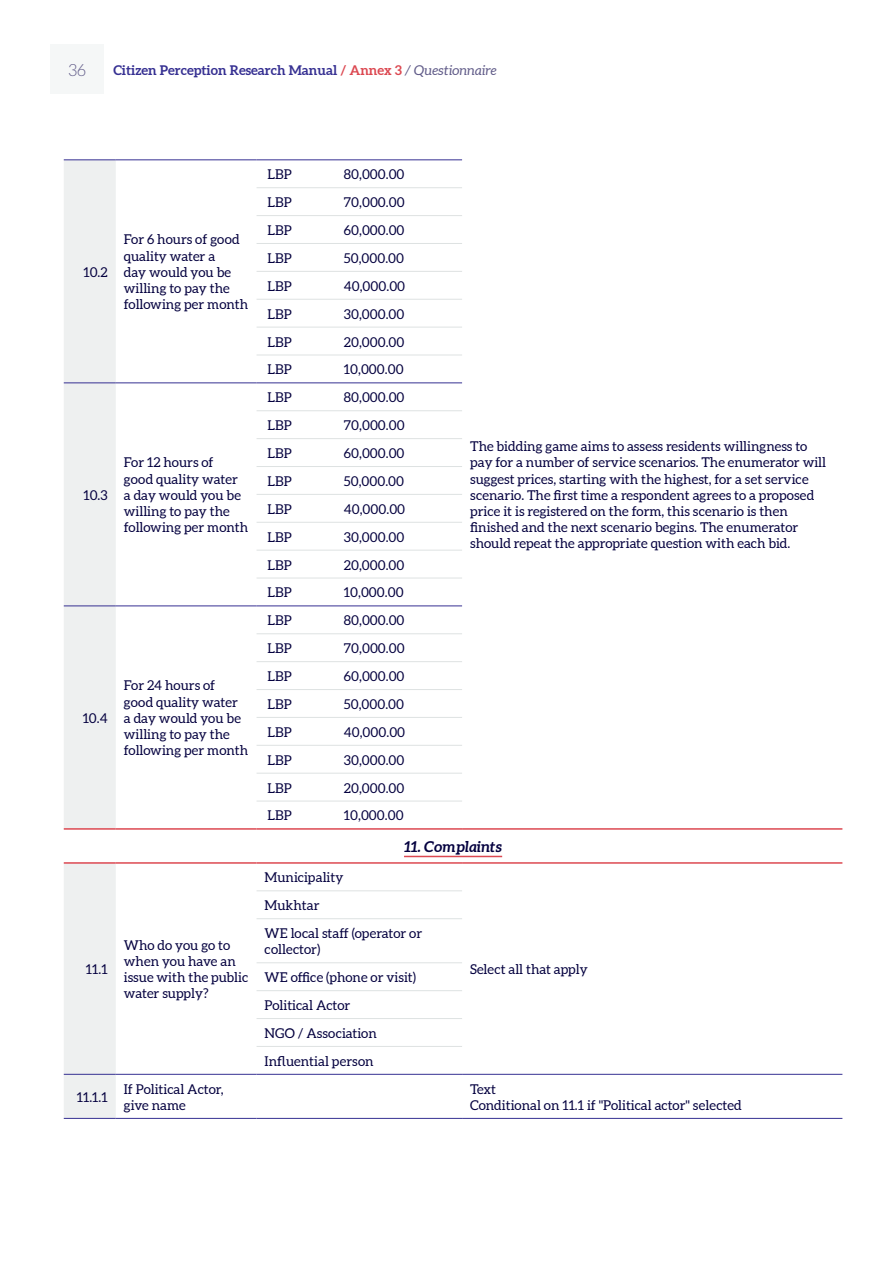
<style>
.page{position:relative;width:893px;height:1263px;background:#fff}
.page>*{position:absolute;margin:0;border:0;box-sizing:border-box;transform-origin:0 0}
.t1{font:300 16.5px "Aleo";color:#615c89}
.t2{font:italic 700 15px "Aleo";color:#04003f}
.t3{font:13.5px/16.2px "Aleo";color:#04003f}
.t4{font:700 13.5px "Aleo";color:#363092}
.s1{color:#dc4851}
.s2{font-weight:400;font-style:italic;color:#615c89}
</style>
<div class="page">
<div style="left:64px;top:160px;width:52px;height:958px;background:#eef0f0"></div>
<hr style="left:257px;top:187px;width:205px;height:1px;background:#dee2e2">
<hr style="left:257px;top:215px;width:205px;height:1px;background:#dee2e2">
<hr style="left:257px;top:243px;width:205px;height:1px;background:#dee2e2">
<hr style="left:257px;top:271px;width:205px;height:1px;background:#dee2e2">
<hr style="left:257px;top:299px;width:205px;height:1px;background:#dee2e2">
<hr style="left:257px;top:327px;width:205px;height:1px;background:#dee2e2">
<hr style="left:257px;top:355px;width:205px;height:1px;background:#dee2e2">
<hr style="left:257px;top:410px;width:205px;height:1px;background:#dee2e2">
<hr style="left:257px;top:438px;width:205px;height:1px;background:#dee2e2">
<hr style="left:257px;top:466px;width:205px;height:1px;background:#dee2e2">
<hr style="left:257px;top:494px;width:205px;height:1px;background:#dee2e2">
<hr style="left:257px;top:522px;width:205px;height:1px;background:#dee2e2">
<hr style="left:257px;top:550px;width:205px;height:1px;background:#dee2e2">
<hr style="left:257px;top:578px;width:205px;height:1px;background:#dee2e2">
<hr style="left:257px;top:633px;width:205px;height:1px;background:#dee2e2">
<hr style="left:257px;top:661px;width:205px;height:1px;background:#dee2e2">
<hr style="left:257px;top:689px;width:205px;height:1px;background:#dee2e2">
<hr style="left:257px;top:717px;width:205px;height:1px;background:#dee2e2">
<hr style="left:257px;top:745px;width:205px;height:1px;background:#dee2e2">
<hr style="left:257px;top:773px;width:205px;height:1px;background:#dee2e2">
<hr style="left:257px;top:801px;width:205px;height:1px;background:#dee2e2">
<hr style="left:257px;top:890px;width:205px;height:1px;background:#dee2e2">
<hr style="left:257px;top:918px;width:205px;height:1px;background:#dee2e2">
<hr style="left:257px;top:962px;width:205px;height:1px;background:#dee2e2">
<hr style="left:257px;top:990px;width:205px;height:1px;background:#dee2e2">
<hr style="left:257px;top:1018px;width:205px;height:1px;background:#dee2e2">
<hr style="left:257px;top:1046px;width:205px;height:1px;background:#dee2e2">
<hr style="left:64px;top:828px;width:52px;height:2px;background:#dc4851">
<hr style="left:116px;top:828px;width:141px;height:2px;background:#dc4851">
<hr style="left:257px;top:828px;width:205px;height:2px;background:#dc4851">
<hr style="left:462px;top:828px;width:380px;height:2px;background:#dc4851">
<hr style="left:64px;top:862px;width:52px;height:2px;background:#dc4851">
<hr style="left:116px;top:862px;width:141px;height:2px;background:#dc4851">
<hr style="left:257px;top:862px;width:205px;height:2px;background:#dc4851">
<hr style="left:462px;top:862px;width:380px;height:2px;background:#dc4851">
<hr style="left:64px;top:382px;width:52px;height:1px;background:#363092">
<hr style="left:116px;top:382px;width:141px;height:1px;background:#363092">
<hr style="left:257px;top:382px;width:205px;height:1px;background:#363092">
<hr style="left:64px;top:605px;width:52px;height:1px;background:#363092">
<hr style="left:116px;top:605px;width:141px;height:1px;background:#363092">
<hr style="left:257px;top:605px;width:205px;height:1px;background:#363092">
<hr style="left:64px;top:159px;width:52px;height:1px;background:#363092">
<hr style="left:116px;top:159px;width:141px;height:1px;background:#363092">
<hr style="left:257px;top:159px;width:205px;height:1px;background:#363092">
<hr style="left:64px;top:1074px;width:52px;height:1px;background:#363092">
<hr style="left:116px;top:1074px;width:141px;height:1px;background:#363092">
<hr style="left:462px;top:1074px;width:380px;height:1px;background:#363092">
<hr style="left:257px;top:1074px;width:205px;height:1px;background:#363092">
<hr style="left:64px;top:1118px;width:52px;height:1px;background:#363092">
<hr style="left:116px;top:1118px;width:141px;height:1px;background:#363092">
<hr style="left:257px;top:1118px;width:205px;height:1px;background:#363092">
<hr style="left:462px;top:1118px;width:380px;height:1px;background:#363092">
<hr style="left:404px;top:856px;width:98px;height:1px;background:#dc4851">
<div style="left:51px;top:45px;width:53px;height:49px;background:#f5f7f7"></div>
<p class="t1" style="left:68px;top:61px;width:19px">36</p>
<p class="t4" style="left:113px;top:61px;width:385px">Citizen Perception Research Manual <span class="s1">/ Annex 3</span> <span class="s2">/ Questionnaire</span></p>
<p class="t3" style="left:83px;top:264px;width:26px">10.2</p>
<p class="t3" style="left:124px;top:232px;width:126px">For 6 hours of good quality water a<br>day would you be willing to pay the following per month</p>
<p class="t3" style="left:83px;top:487px;width:26px">10.3</p>
<p class="t3" style="left:124px;top:455px;width:126px">For 12 hours of<br>good quality water<br>a day would you be willing to pay the following per month</p>
<p class="t3" style="left:83px;top:711px;width:26px">10.4</p>
<p class="t3" style="left:124px;top:678px;width:126px">For 24 hours of<br>good quality water<br>a day would you be willing to pay the following per month</p>
<p class="t3" style="left:86px;top:962px;width:23px">11.1</p>
<p class="t3" style="left:124px;top:937px;width:126px">Who do you go to when you have an issue with the public water supply?</p>
<p class="t3" style="left:268px;top:167px;width:26px">LBP</p>
<p class="t3" style="left:344px;top:167px;width:62px">80,000.00</p>
<p class="t3" style="left:268px;top:195px;width:26px">LBP</p>
<p class="t3" style="left:344px;top:195px;width:62px">70,000.00</p>
<p class="t3" style="left:268px;top:223px;width:26px">LBP</p>
<p class="t3" style="left:344px;top:223px;width:62px">60,000.00</p>
<p class="t3" style="left:268px;top:251px;width:26px">LBP</p>
<p class="t3" style="left:344px;top:251px;width:62px">50,000.00</p>
<p class="t3" style="left:268px;top:278px;width:26px">LBP</p>
<p class="t3" style="left:344px;top:278px;width:63px">40,000.00</p>
<p class="t3" style="left:268px;top:306px;width:26px">LBP</p>
<p class="t3" style="left:344px;top:306px;width:62px">30,000.00</p>
<p class="t3" style="left:268px;top:334px;width:26px">LBP</p>
<p class="t3" style="left:344px;top:334px;width:62px">20,000.00</p>
<p class="t3" style="left:268px;top:362px;width:26px">LBP</p>
<p class="t3" style="left:344px;top:362px;width:61px">10,000.00</p>
<p class="t3" style="left:268px;top:390px;width:26px">LBP</p>
<p class="t3" style="left:344px;top:390px;width:62px">80,000.00</p>
<p class="t3" style="left:268px;top:418px;width:26px">LBP</p>
<p class="t3" style="left:344px;top:418px;width:62px">70,000.00</p>
<p class="t3" style="left:268px;top:446px;width:26px">LBP</p>
<p class="t3" style="left:344px;top:446px;width:62px">60,000.00</p>
<p class="t3" style="left:268px;top:474px;width:26px">LBP</p>
<p class="t3" style="left:344px;top:474px;width:62px">50,000.00</p>
<p class="t3" style="left:268px;top:501px;width:26px">LBP</p>
<p class="t3" style="left:344px;top:501px;width:63px">40,000.00</p>
<p class="t3" style="left:268px;top:529px;width:26px">LBP</p>
<p class="t3" style="left:344px;top:529px;width:62px">30,000.00</p>
<p class="t3" style="left:268px;top:557px;width:26px">LBP</p>
<p class="t3" style="left:344px;top:557px;width:62px">20,000.00</p>
<p class="t3" style="left:268px;top:585px;width:26px">LBP</p>
<p class="t3" style="left:344px;top:585px;width:61px">10,000.00</p>
<p class="t3" style="left:470px;top:439px;width:357px">The bidding game aims to assess residents willingness to pay for a number of service scenarios. The enumerator will suggest prices, starting with the highest, for a set service scenario. The first time a respondent agrees to a proposed price it is registered on the form, this scenario is then finished and the next scenario begins. The enumerator should repeat the appropriate question with each bid.</p>
<p class="t3" style="left:268px;top:613px;width:26px">LBP</p>
<p class="t3" style="left:344px;top:613px;width:62px">80,000.00</p>
<p class="t3" style="left:268px;top:641px;width:26px">LBP</p>
<p class="t3" style="left:344px;top:641px;width:62px">70,000.00</p>
<p class="t3" style="left:268px;top:669px;width:26px">LBP</p>
<p class="t3" style="left:344px;top:669px;width:62px">60,000.00</p>
<p class="t3" style="left:268px;top:697px;width:26px">LBP</p>
<p class="t3" style="left:344px;top:697px;width:62px">50,000.00</p>
<p class="t3" style="left:268px;top:724px;width:26px">LBP</p>
<p class="t3" style="left:344px;top:724px;width:63px">40,000.00</p>
<p class="t3" style="left:268px;top:752px;width:26px">LBP</p>
<p class="t3" style="left:344px;top:752px;width:62px">30,000.00</p>
<p class="t3" style="left:268px;top:780px;width:26px">LBP</p>
<p class="t3" style="left:344px;top:780px;width:62px">20,000.00</p>
<p class="t3" style="left:268px;top:808px;width:26px">LBP</p>
<p class="t3" style="left:344px;top:808px;width:61px">10,000.00</p>
<p class="t2" style="left:404px;top:837px;width:100px">11. Complaints</p>
<p class="t3" style="left:265px;top:870px;width:80px">Municipality</p>
<p class="t3" style="left:265px;top:892px;width:159px;line-height:27.9px">Mukhtar<br>WE local staff (operator or</p>
<p class="t3" style="left:265px;top:936px;width:153px;line-height:27.9px">collector)<br>WE office (phone or visit)<br>Political Actor<br>NGO / Association<br>Influential person</p>
<p class="t3" style="left:470px;top:962px;width:119px">Select all that apply</p>
<p class="t3" style="left:77px;top:1089px;width:32px">11.1.1</p>
<p class="t3" style="left:124px;top:1081px;width:101px">If Political Actor, give name</p>
<p class="t3" style="left:470px;top:1081px;width:273px">Text<br>Conditional on 11.1 if "Political actor" selected</p>
</div>
